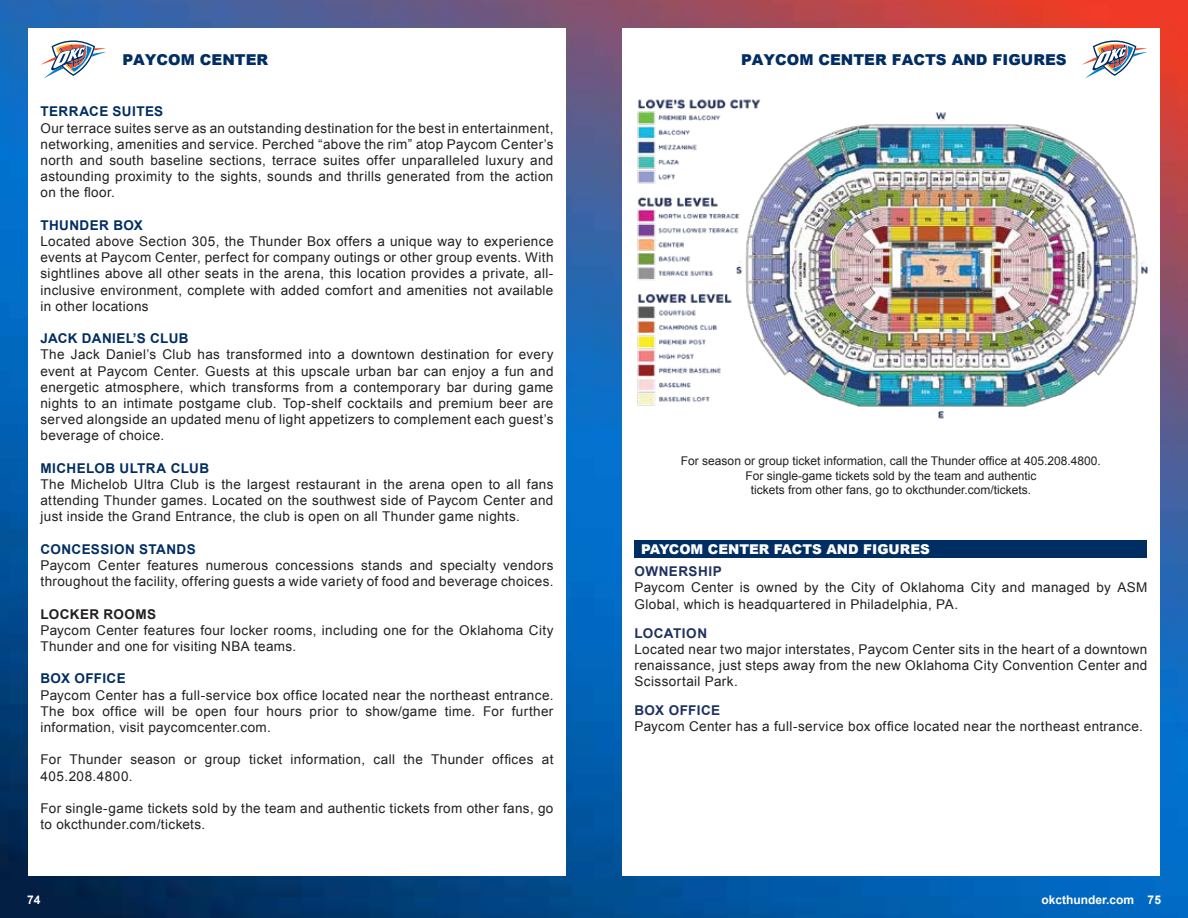
<style>
.page{position:relative;width:1188px;height:918px;background:#fff}
.page>*{position:absolute;margin:0;border:0;box-sizing:border-box;transform-origin:0 0}
.t1{font:900 15px "Arial";color:#002d62}
.t2{font:13.5px/16.2px "Arial";letter-spacing:.025em;color:#231f20;text-align:justify}
.t3{font:700 13.5px "Arial";letter-spacing:.03em;color:#002d62}
.t4{font:900 13.5px "Arial";color:#fff}
.t5{font:700 13.5px "Arial";letter-spacing:.035em;color:#1e3160}
.t6{font:700 13.5px "Arial";letter-spacing:.035em;color:#231f20}
.t7{font:12px/14.4px "Arial";color:#231f20;text-align:center}
.t8{font:700 12px "Arial";color:#fff}
</style>
<div class="page">
<img style="left:0;top:0;width:1188px;height:918px">
<img style="left:28px;top:28px;width:538px;height:848px">
<img style="left:622px;top:28px;width:538px;height:848px">
<svg style="left:40px;top:41px;width:66px;height:37px"></svg>
<svg style="left:1082px;top:41px;width:66px;height:37px"></svg>
<div style="left:634px;top:540px;width:514px;height:18px;background:#002d62"></div>
<img style="left:634px;top:97px;width:514px;height:325px">
<p class="t1" style="left:122px;top:51px;width:147px">PAYCOM CENTER</p>
<p class="t1" style="left:741px;top:51px;width:327px">PAYCOM CENTER FACTS AND FIGURES</p>
<p class="t3" style="left:40px;top:103px;width:124px">TERRACE SUITES</p>
<p class="t2" style="left:40px;top:120px;width:514px">Our terrace suites serve as an outstanding destination for the best in entertainment, networking, amenities and service. Perched “above the rim” atop Paycom Center’s north and south baseline sections, terrace suites offer unparalleled luxury and astounding proximity to the sights, sounds and thrills generated from the action on the floor.</p>
<p class="t3" style="left:40px;top:216px;width:104px">THUNDER BOX</p>
<p class="t2" style="left:40px;top:233px;width:515px">Located above Section 305, the Thunder Box offers a unique way to experience events at Paycom Center, perfect for company outings or other group events. With sightlines above all other seats in the arena, this location provides a private, all&shy;inclusive environment, complete with added comfort and amenities not available in other locations</p>
<p class="t3" style="left:40px;top:329px;width:150px">JACK DANIEL’S CLUB</p>
<p class="t2" style="left:40px;top:347px;width:515px">The Jack Daniel’s Club has transformed into a downtown destination for every event at Paycom Center. Guests at this upscale urban bar can enjoy a fun and energetic atmosphere, which transforms from a contemporary bar during game nights to an intimate postgame club. Top-shelf cocktails and premium beer are served alongside an updated menu of light appetizers to complement each guest’s beverage of choice.</p>
<p class="t3" style="left:40px;top:459px;width:170px">MICHELOB ULTRA CLUB</p>
<p class="t2" style="left:40px;top:476px;width:514px">The Michelob Ultra Club is the largest restaurant in the arena open to all fans attending Thunder games. Located on the southwest side of Paycom Center and just inside the Grand Entrance, the club is open on all Thunder game nights.</p>
<p class="t3" style="left:40px;top:540px;width:157px">CONCESSION STANDS</p>
<p class="t2" style="left:40px;top:557px;width:515px">Paycom Center features numerous concessions stands and specialty vendors throughout the facility, offering guests a wide variety of food and beverage choices.</p>
<p class="t6" style="left:40px;top:605px;width:117px">LOCKER ROOMS</p>
<p class="t2" style="left:40px;top:622px;width:514px">Paycom Center features four locker rooms, including one for the Oklahoma City<br>Thunder and one for visiting NBA teams.</p>
<p class="t3" style="left:40px;top:670px;width:87px">BOX OFFICE</p>
<p class="t2" style="left:40px;top:687px;width:514px">Paycom Center has a full-service box office located near the northeast entrance.<br>The box office will be open four hours prior to show/game time. For further information, visit paycomcenter.com.</p>
<p class="t2" style="left:40px;top:752px;width:514px">For Thunder season or group ticket information, call the Thunder offices at<br>405.208.4800.</p>
<p class="t2" style="left:40px;top:800px;width:514px">For single-game tickets sold by the team and authentic tickets from other fans, go to okcthunder.com/tickets.</p>
<p class="t7" style="left:681px;top:454px;width:422px">For season or group ticket information, call the Thunder office at 405.208.4800.<br>For single-game tickets sold by the team and authentic<br>tickets from other fans, go to okcthunder.com/tickets.</p>
<p class="t4" style="left:641px;top:542px;width:290px">PAYCOM CENTER FACTS AND FIGURES</p>
<p class="t5" style="left:634px;top:563px;width:89px">OWNERSHIP</p>
<p class="t2" style="left:634px;top:580px;width:514px">Paycom Center is owned by the City of Oklahoma City and managed by ASM<br>Global, which is headquartered in Philadelphia, PA.</p>
<p class="t5" style="left:634px;top:624px;width:74px">LOCATION</p>
<p class="t2" style="left:634px;top:641px;width:514px">Located near two major interstates, Paycom Center sits in the heart of a downtown renaissance, just steps away from the new Oklahoma City Convention Center and Scissortail Park.</p>
<p class="t5" style="left:634px;top:701px;width:87px">BOX OFFICE</p>
<p class="t2" style="left:634px;top:719px;width:510px">Paycom Center has a full-service box office located near the northeast entrance.</p>
<p class="t8" style="left:27px;top:892px;width:15px">74</p>
<p class="t8" style="left:1042px;top:892px;width:121px">okcthunder.com 75</p>
</div>
